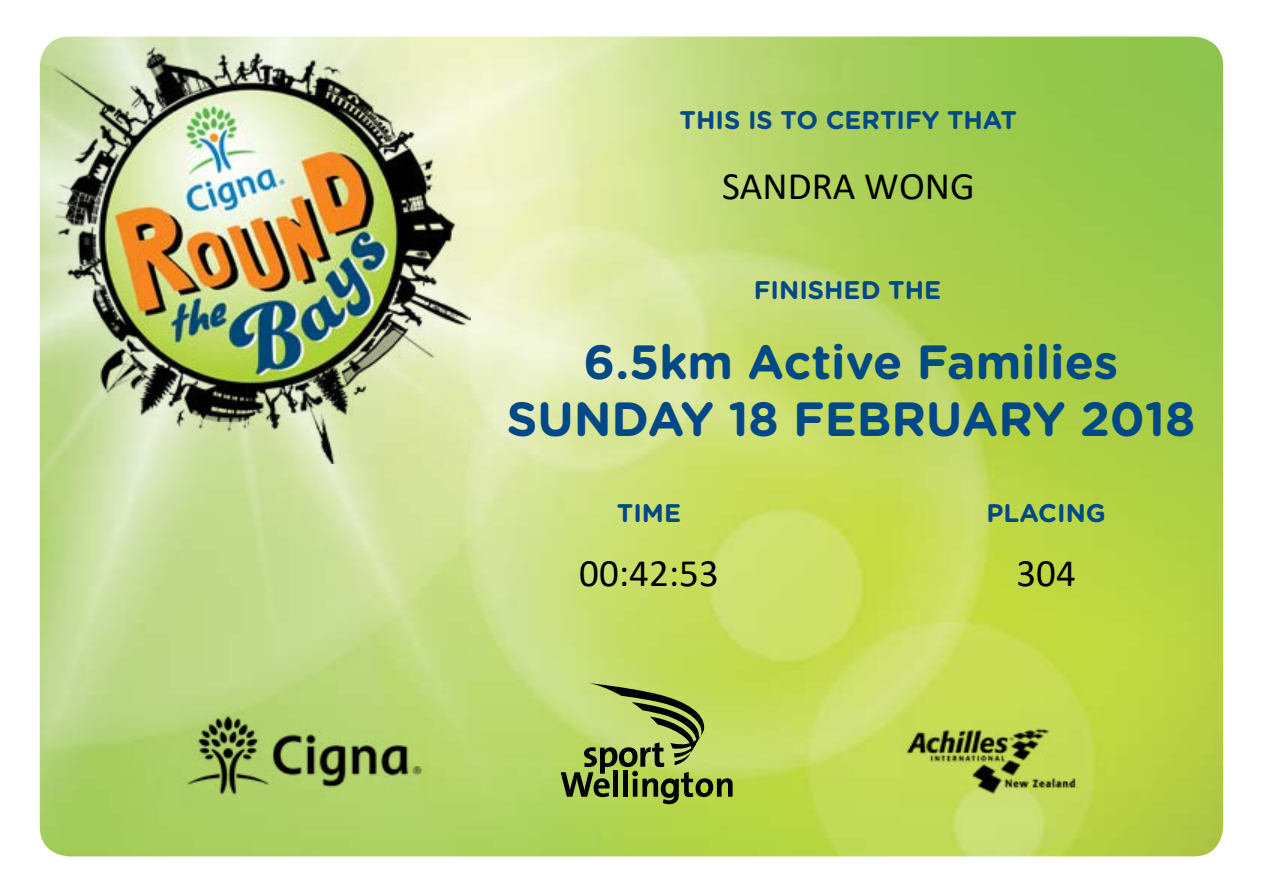
<style>
.page{position:relative;width:1263px;height:893px;background:#fff}
.page>*{position:absolute;margin:0;border:0;box-sizing:border-box;transform-origin:0 0}
.t1{font:700 48px/57.6px "Gotham Rounded";color:#004986;text-align:center}
.t2{font:39px "Calibri";color:#000}
.t3{font:700 25.5px "Gotham Rounded";color:#004986}
</style>
<div class="page">
<img style="left:40px;top:37px;width:1183px;height:819px">
<img style="left:54px;top:47px;width:417px;height:416px">
<img style="left:179px;top:703px;width:250px;height:105px">
<img style="left:902px;top:708px;width:182px;height:100px">
<svg style="left:561px;top:683px;width:172px;height:121px;background:#96aa4f"></svg>
<p class="t3" style="left:680px;top:101px;width:339px">THIS IS TO CERTIFY THAT</p>
<h2 class="t2" style="left:722px;top:159px;width:254px">SANDRA WONG</h2>
<p class="t3" style="left:754px;top:272px;width:189px">FINISHED THE</p>
<h1 class="t1" style="left:507px;top:331px;width:690px">6.5km Active Families<br>SUNDAY 18 FEBRUARY 2018</h1>
<p class="t3" style="left:617px;top:494px;width:66px">TIME</p>
<p class="t3" style="left:986px;top:494px;width:121px">PLACING</p>
<h2 class="t2" style="left:579px;top:546px;width:141px">00:42:53</h2>
<h2 class="t2" style="left:1016px;top:546px;width:61px">304</h2>
</div>
